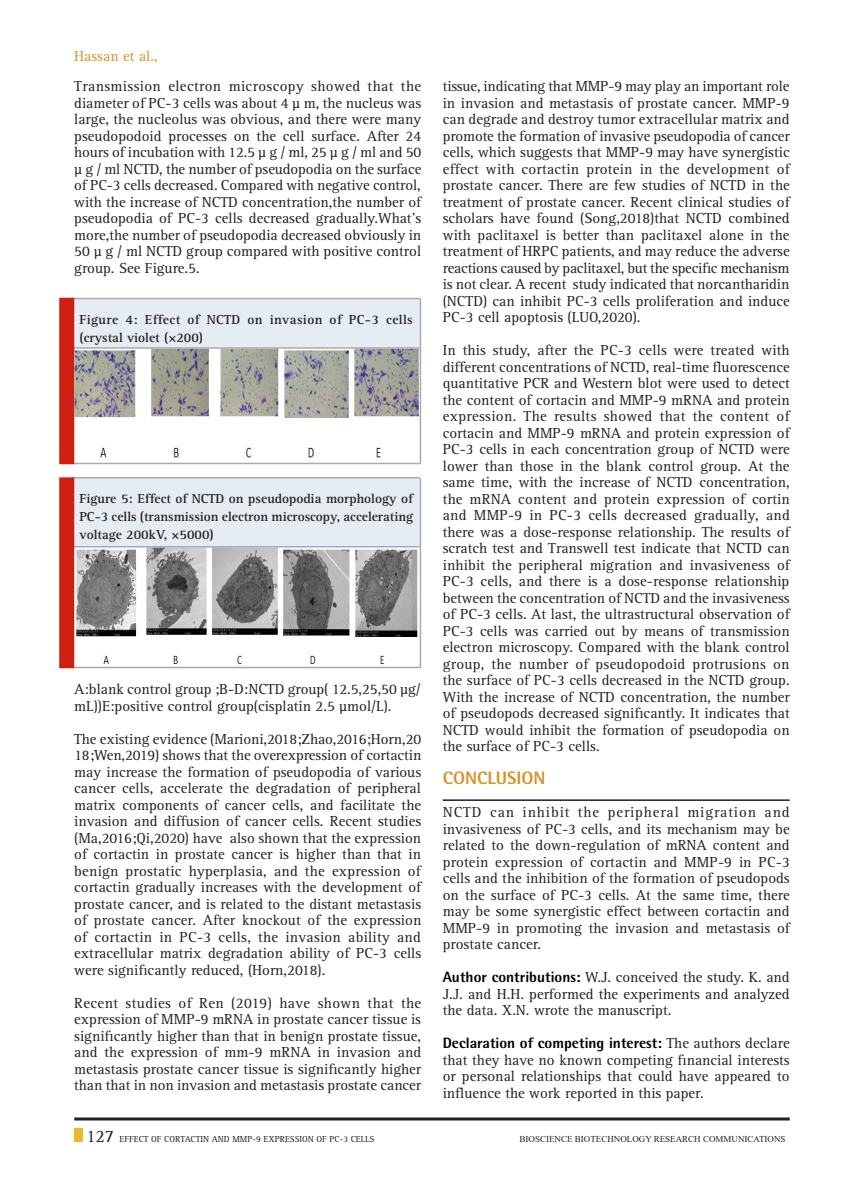
<style>
.page{position:relative;width:864px;height:1188px;background:#fff}
.page>*{position:absolute;margin:0;border:0;box-sizing:border-box;transform-origin:0 0}
.Body_text{font:800 18px "Rotis Semi Sans Std";color:#d69429}
.Body_text-2{font:15px/16.5px "Rotis Serif Std";color:#231f20;text-align:justify}
.Body_text-3{font:15px "Rotis Serif Std";color:#d69429}
.Body_text-4{font:700 13.5px/18px "Rotis Serif Std";color:#231f20;text-align:justify}
.Body_text-5{font:700 13.5px/18px "Rotis Serif Std";letter-spacing:.03em;color:#231f20}
.t1{font:9px "Rotis Serif Std";color:#231f20}
.t2{font:9px "Times New Roman";color:#231f20}
.s1{font-family:"Rotis Semi Sans Std";font-weight:800;color:#000}
.s2{font-size:18px}
</style>
<div class="page">
<div style="left:74px;top:1128px;width:9px;height:14px;background:#eaba2e"></div>
<hr style="left:74px;top:1118px;width:716px;height:2px;background:#231f20">
<hr style="left:443px;top:799px;width:347px;height:2px;background:#231f20">
<img style="left:74px;top:349px;width:346px;height:114px">
<div style="left:73px;top:298px;width:347px;height:50px;background:#e5ecf2"></div>
<hr style="left:73px;top:298px;width:347px;height:1px;background:#a8aaad">
<hr style="left:73px;top:347px;width:347px;height:2px;background:#a8aaad">
<hr style="left:73px;top:463px;width:347px;height:1px;background:#a8aaad">
<hr style="left:420px;top:299px;width:1px;height:165px;background:#a8aaad">
<div style="left:59px;top:298px;width:15px;height:166px;background:#ce1f10"></div>
<img style="left:74px;top:548px;width:346px;height:119px">
<div style="left:73px;top:477px;width:347px;height:70px;background:#e5ecf2"></div>
<hr style="left:73px;top:477px;width:347px;height:1px;background:#a8aaad">
<hr style="left:73px;top:546px;width:347px;height:2px;background:#a8aaad">
<hr style="left:73px;top:667px;width:347px;height:1px;background:#a8aaad">
<hr style="left:420px;top:478px;width:1px;height:190px;background:#a8aaad">
<div style="left:59px;top:477px;width:15px;height:191px;background:#ce1f10"></div>
<p class="Body_text-3" style="left:74px;top:47px;width:85px">Hassan et al.,</p>
<p class="Body_text-2" style="left:74px;top:79px;width:349px">Transmission electron microscopy showed that the diameter of PC-3 cells was about 4 μ m, the nucleus was large, the nucleolus was obvious, and there were many pseudopodoid processes on the cell surface. After 24 hours of incubation with 12.5 μ g / ml, 25 μ g / ml and 50 μ g / ml NCTD, the number of pseudopodia on the surface of PC-3 cells decreased. Compared with negative control, with the increase of NCTD concentration,the number of pseudopodia of PC-3 cells decreased gradually.What's more,the number of pseudopodia decreased obviously in 50 μ g / ml NCTD group compared with positive control group. See Figure.5.</p>
<p class="Body_text-2" style="left:443px;top:79px;width:349px">tissue, indicating that MMP-9 may play an important role in invasion and metastasis of prostate cancer. MMP-9 can degrade and destroy tumor extracellular matrix and promote the formation of invasive pseudopodia of cancer cells, which suggests that MMP-9 may have synergistic effect with cortactin protein in the development of prostate cancer. There are few studies of NCTD in the treatment of prostate cancer. Recent clinical studies of scholars have found (Song,2018)that NCTD combined with paclitaxel is better than paclitaxel alone in the treatment of HRPC patients, and may reduce the adverse reactions caused by paclitaxel, but the specific mechanism is not clear. A recent study indicated that norcantharidin (NCTD) can inhibit PC-3 cells proliferation and induce PC-3 cell apoptosis (LUO,2020).</p>
<p class="Body_text-2" style="left:443px;top:343px;width:349px">In this study, after the PC-3 cells were treated with different concentrations of NCTD, real-time fluorescence quantitative PCR and Western blot were used to detect the content of cortacin and MMP-9 mRNA and protein expression. The results showed that the content of cortacin and MMP-9 mRNA and protein expression of PC-3 cells in each concentration group of NCTD were lower than those in the blank control group. At the same time, with the increase of NCTD concentration, the mRNA content and protein expression of cortin and MMP-9 in PC-3 cells decreased gradually, and there was a dose-response relationship. The results of scratch test and Transwell test indicate that NCTD can inhibit the peripheral migration and invasiveness of PC-3 cells, and there is a dose-response relationship between the concentration of NCTD and the invasiveness of PC-3 cells. At last, the ultrastructural observation of PC-3 cells was carried out by means of transmission electron microscopy. Compared with the blank control group, the number of pseudopodoid protrusions on the surface of PC-3 cells decreased in the NCTD group.<br>With the increase of NCTD concentration, the number of pseudopods decreased significantly. It indicates that NCTD would inhibit the formation of pseudopodia on the surface of PC-3 cells.</p>
<p class="Body_text" style="left:443px;top:767px;width:23px">Conc</p>
<p class="Body_text" style="left:488px;top:767px;width:19px">lusion</p>
<p class="Body_text-2" style="left:443px;top:805px;width:349px">NCTD can inhibit the peripheral migration and invasiveness of PC-3 cells, and its mechanism may be related to the down-regulation of mRNA content and protein expression of cortactin and MMP-9 in PC-3 cells and the inhibition of the formation of pseudopods on the surface of PC-3 cells. At the same time, there may be some synergistic effect between cortactin and MMP-9 in promoting the invasion and metastasis of prostate cancer.</p>
<p class="Body_text-2" style="left:443px;top:970px;width:348px"><span class="s1">Author contributions:</span> W.J. conceived the study. K. and J.J. and H.H. performed the experiments and analyzed the data. X.N. wrote the manuscript.</p>
<p class="Body_text-2" style="left:443px;top:1036px;width:348px"><span class="s1">Declaration of competing interest:</span> The authors declare that they have no known competing financial interests or personal relationships that could have appeared to influence the work reported in this paper.</p>
<p class="Body_text-5" style="left:80px;top:311px;width:335px">Figure 4: Effect of NCTD on invasion of PC-3 cells (crystal violet (×200)</p>
<p class="Body_text-4" style="left:80px;top:489px;width:335px">Figure 5: Effect of NCTD on pseudopodia morphology of PC-3 cells (transmission electron microscopy, accelerating voltage 200kV, ×5000)</p>
<p class="Body_text-2" style="left:74px;top:682px;width:348px">A:blank control group ;B-D:NCTD group( 12.5,25,50 μg/ mL))E:positive control group(cisplatin 2.5 μmol/L).</p>
<p class="Body_text-2" style="left:74px;top:731px;width:349px">The existing evidence (Marioni,2018;Zhao,2016;Horn,20<br>18;Wen,2019) shows that the overexpression of cortactin may increase the formation of pseudopodia of various cancer cells, accelerate the degradation of peripheral matrix components of cancer cells, and facilitate the invasion and diffusion of cancer cells. Recent studies (Ma,2016;Qi,2020) have also shown that the expression of cortactin in prostate cancer is higher than that in benign prostatic hyperplasia, and the expression of cortactin gradually increases with the development of prostate cancer, and is related to the distant metastasis of prostate cancer. After knockout of the expression of cortactin in PC-3 cells, the invasion ability and extracellular matrix degradation ability of PC-3 cells were significantly reduced, (Horn,2018).</p>
<p class="Body_text-2" style="left:74px;top:995px;width:349px">Recent studies of Ren (2019) have shown that the expression of MMP-9 mRNA in prostate cancer tissue is significantly higher than that in benign prostate tissue, and the expression of mm-9 mRNA in invasion and metastasis prostate cancer tissue is significantly higher than that in non invasion and metastasis prostate cancer</p>
<p class="t1" style="left:86px;top:1134px;width:95px"><span class="s2">127</span> Effect Of Cortactin</p>
<p class="t1" style="left:212px;top:1134px;width:59px">And MMP-9 Expr</p>
<p class="t1" style="left:285px;top:1134px;width:85px">ession Of PC-3 Cells</p>
<p class="t2" style="left:520px;top:1132px;width:267px">BIOSCIENCE BIOTECHNOLOGY RESEARCH COMMUNICATIONS</p>
</div>
